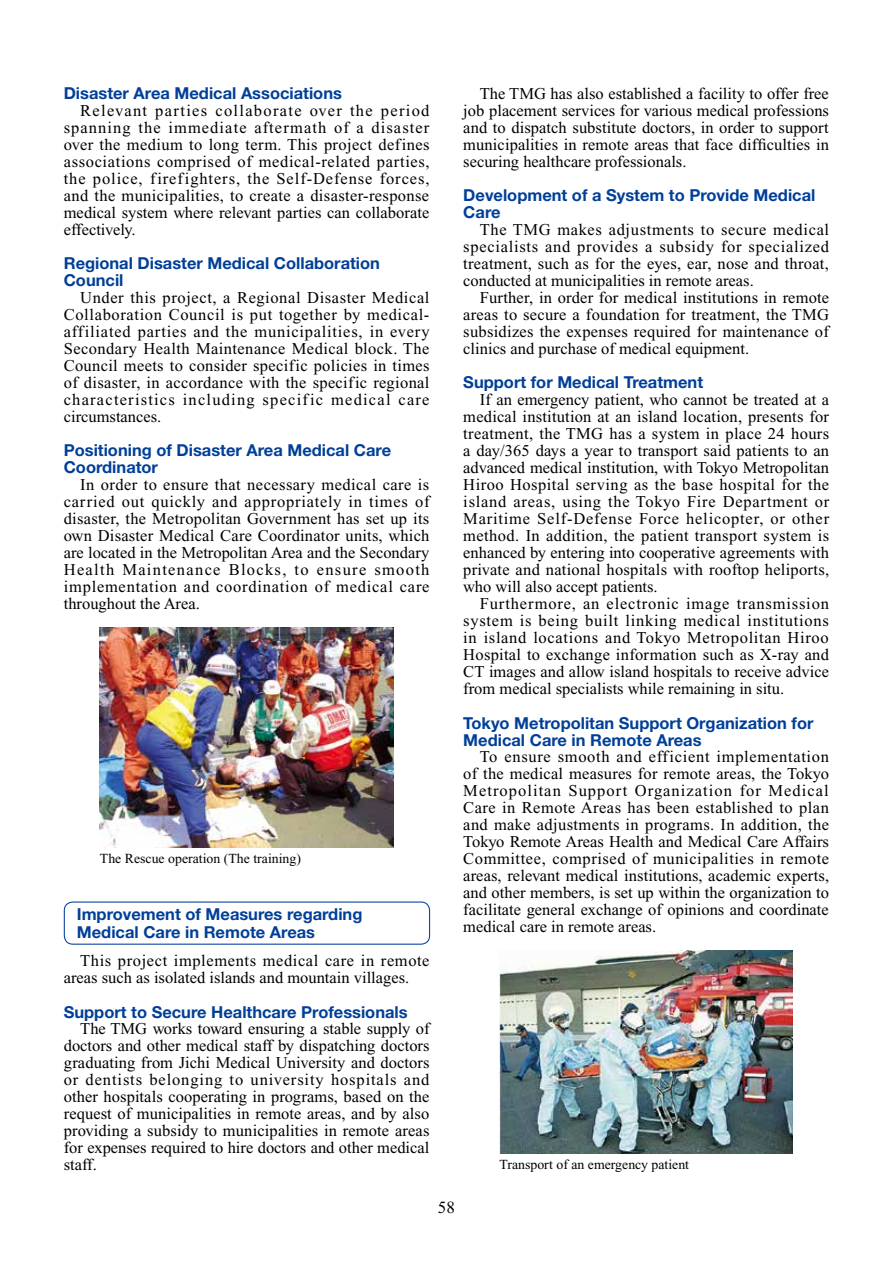
<style>
.page{position:relative;width:893px;height:1263px;background:#fff}
.page>*{position:absolute;margin:0;border:0;box-sizing:border-box;transform-origin:0 0}
.t1{font:16.95px "Times New Roman";color:#000}
.t2{font:16.5px/17px "Times New Roman";color:#000;text-align:justify}
.t3{font:700 16.5px/17px "Helvetica Neue";color:#003f98}
.t4{font:13.8px "Times New Roman";color:#000}
</style>
<div class="page">
<img style="left:100px;top:628px;width:293px;height:220px">
<div style="left:64px;top:901px;width:366px;height:44px;border:1px solid #003f98;border-radius:9px"></div>
<img style="left:499px;top:950px;width:294px;height:203px">
<p class="t3" style="left:64px;top:84px;width:280px">Disaster Area Medical Associations</p>
<p class="t2" style="left:64px;top:102px;width:367px;text-indent:16px">Relevant parties collaborate over the period spanning the immediate aftermath of a disaster over the medium to long term. This project defines associations comprised of medical-related parties, the police, firefighters, the Self-Defense forces, and the municipalities, to create a disaster-response medical system where relevant parties can collaborate effectively.</p>
<p class="t3" style="left:64px;top:255px;width:318px">Regional Disaster Medical Collaboration<br>Council</p>
<p class="t2" style="left:64px;top:289px;width:367px;text-indent:16px">Under this project, a Regional Disaster Medical Collaboration Council is put together by medical&shy;affiliated parties and the municipalities, in every Secondary Health Maintenance Medical block. The Council meets to consider specific policies in times of disaster, in accordance with the specific regional characteristics including specific medical care circumstances.</p>
<p class="t3" style="left:64px;top:442px;width:329px">Positioning of Disaster Area Medical Care<br>Coordinator</p>
<p class="t2" style="left:64px;top:476px;width:367px;text-indent:16px">In order to ensure that necessary medical care is carried out quickly and appropriately in times of disaster, the Metropolitan Government has set up its own Disaster Medical Care Coordinator units, which are located in the Metropolitan Area and the Secondary Health Maintenance Blocks, to ensure smooth implementation and coordination of medical care throughout the Area.</p>
<p class="t4" style="left:100px;top:851px;width:203px">The Rescue operation (The training)</p>
<p class="t3" style="left:77px;top:906px;width:287px">Improvement of Measures regarding<br>Medical Care in Remote Areas</p>
<p class="t2" style="left:64px;top:952px;width:367px;text-indent:16px">This project implements medical care in remote areas such as isolated islands and mountain villages.</p>
<p class="t3" style="left:64px;top:1003px;width:345px">Support to Secure Healthcare Professionals</p>
<p class="t2" style="left:64px;top:1020px;width:367px;text-indent:16px">The TMG works toward ensuring a stable supply of doctors and other medical staff by dispatching doctors graduating from Jichi Medical University and doctors or dentists belonging to university hospitals and other hospitals cooperating in programs, based on the request of municipalities in remote areas, and by also providing a subsidy to municipalities in remote areas for expenses required to hire doctors and other medical staff.</p>
<p class="t2" style="left:463px;top:85px;width:367px;text-indent:16px">The TMG has also established a facility to offer free job placement services for various medical professions and to dispatch substitute doctors, in order to support municipalities in remote areas that face difficulties in securing healthcare professionals.</p>
<p class="t3" style="left:463px;top:186px;width:354px">Development of a System to Provide Medical<br>Care</p>
<p class="t2" style="left:463px;top:221px;width:367px;text-indent:16px">The TMG makes adjustments to secure medical specialists and provides a subsidy for specialized treatment, such as for the eyes, ear, nose and throat, conducted at municipalities in remote areas.</p>
<p class="t2" style="left:463px;top:289px;width:367px;text-indent:16px">Further, in order for medical institutions in remote areas to secure a foundation for treatment, the TMG subsidizes the expenses required for maintenance of clinics and purchase of medical equipment.</p>
<p class="t3" style="left:463px;top:374px;width:241px">Support for Medical Treatment</p>
<p class="t2" style="left:463px;top:391px;width:367px;text-indent:16px">If an emergency patient, who cannot be treated at a medical institution at an island location, presents for treatment, the TMG has a system in place 24 hours a day/365 days a year to transport said patients to an advanced medical institution, with Tokyo Metropolitan Hiroo Hospital serving as the base hospital for the island areas, using the Tokyo Fire Department or Maritime Self-Defense Force helicopter, or other method. In addition, the patient transport system is enhanced by entering into cooperative agreements with private and national hospitals with rooftop heliports, who will also accept patients.</p>
<p class="t2" style="left:463px;top:595px;width:367px;text-indent:16px">Furthermore, an electronic image transmission system is being built linking medical institutions in island locations and Tokyo Metropolitan Hiroo Hospital to exchange information such as X-ray and CT images and allow island hospitals to receive advice from medical specialists while remaining in situ.</p>
<p class="t3" style="left:463px;top:714px;width:352px">Tokyo Metropolitan Support Organization for<br>Medical Care in Remote Areas</p>
<p class="t2" style="left:463px;top:748px;width:367px;text-indent:16px">To ensure smooth and efficient implementation of the medical measures for remote areas, the Tokyo Metropolitan Support Organization for Medical Care in Remote Areas has been established to plan and make adjustments in programs. In addition, the Tokyo Remote Areas Health and Medical Care Affairs Committee, comprised of municipalities in remote areas, relevant medical institutions, academic experts, and other members, is set up within the organization to facilitate general exchange of opinions and coordinate medical care in remote areas.</p>
<p class="t4" style="left:499px;top:1157px;width:191px">Transport of an emergency patient</p>
<p class="t1" style="left:438px;top:1198px;width:19px">58</p>
</div>
